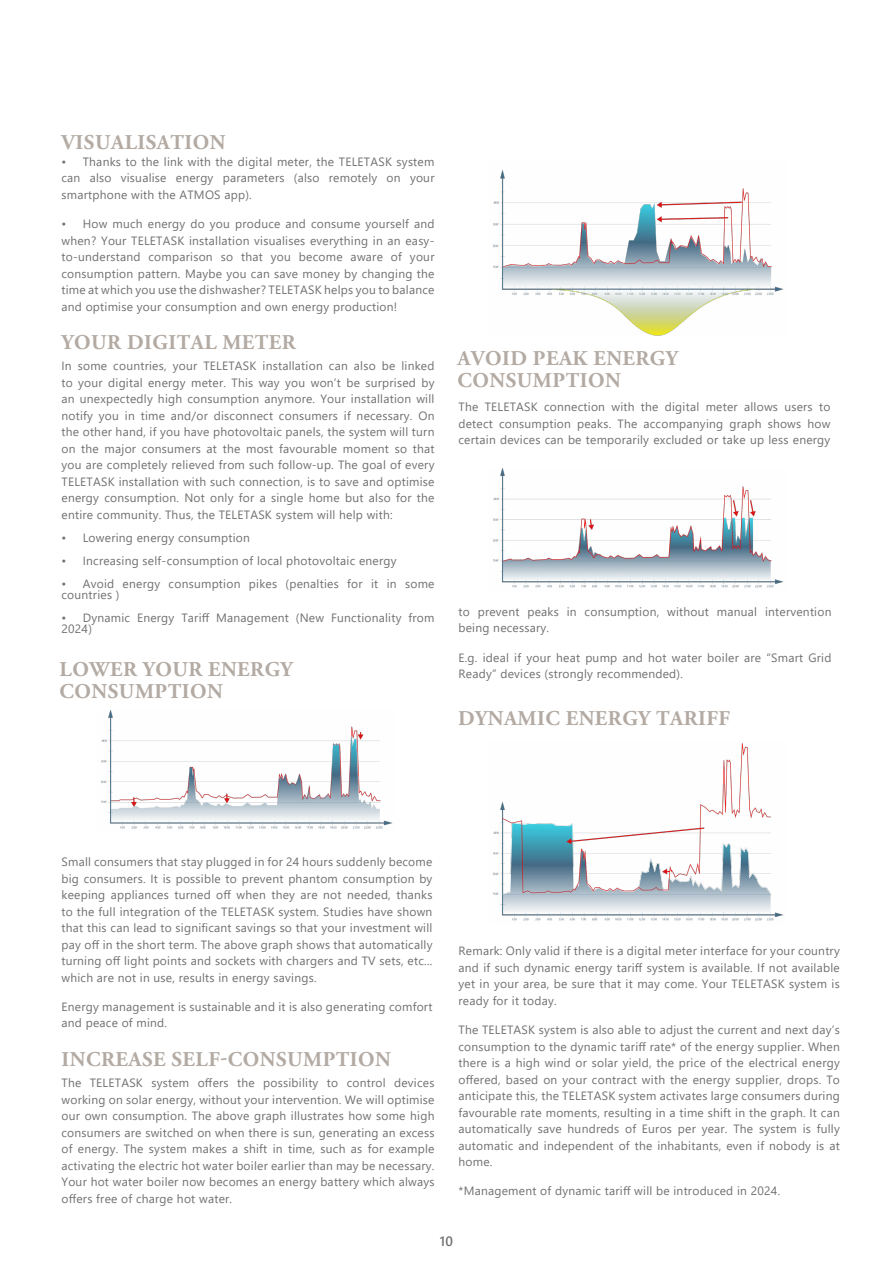
<style>
.page{position:relative;width:893px;height:1263px;background:#fff}
.page>*{position:absolute;margin:0;border:0;box-sizing:border-box;transform-origin:0 0}
.t1{font:700 21px/22.5px "Adobe Garamond Pro";letter-spacing:.025em;color:#b3aaa3}
.t2{font:600 13.5px "Segoe UI";color:#70706f}
.t3{font:12px/16.5px "Segoe UI";letter-spacing:.02em;color:#70706f;text-align:justify}
</style>
<div class="page">
<img style="left:101px;top:711px;width:292px;height:118px">
<img style="left:493px;top:169px;width:291px;height:167px">
<img style="left:493px;top:468px;width:291px;height:120px">
<img style="left:493px;top:743px;width:291px;height:178px">
<h1 class="t1" style="left:62px;top:132px;width:165px">VISUALISATION</h1>
<p class="t3" style="left:62px;top:152px;width:374px">• Thanks to the link with the digital meter, the TELETASK system can also visualise energy parameters (also remotely on your smartphone with the ATMOS app).</p>
<p class="t3" style="left:62px;top:214px;width:375px">• How much energy do you produce and consume yourself and when? Your TELETASK installation visualises everything in an easy&shy;to-understand comparison so that you become aware of your consumption pattern. Maybe you can save money by changing the time at which you use the dishwasher? TELETASK helps you to balance and optimise your consumption and own energy production!</p>
<h1 class="t1" style="left:62px;top:332px;width:236px">YOUR DIGITAL METER</h1>
<p class="t3" style="left:62px;top:357px;width:375px">In some countries, your TELETASK installation can also be linked to your digital energy meter. This way you won’t be surprised by an unexpectedly high consumption anymore. Your installation will notify you in time and/or disconnect consumers if necessary. On the other hand, if you have photovoltaic panels, the system will turn on the major consumers at the most favourable moment so that you are completely relieved from such follow-up. The goal of every TELETASK installation with such connection, is to save and optimise energy consumption. Not only for a single home but also for the entire community. Thus, the TELETASK system will help with:</p>
<p class="t3" style="left:62px;top:528px;width:190px">• Lowering energy consumption</p>
<p class="t3" style="left:62px;top:552px;width:337px">• Increasing self-consumption of local photovoltaic energy</p>
<p class="t3" style="left:62px;top:578px;width:374px;line-height:10.5px">• Avoid energy consumption pikes (penalties for it in some countries )</p>
<p class="t3" style="left:62px;top:612px;width:374px;line-height:10.5px">• Dynamic Energy Tariff Management (New Functionality from<br>2024)</p>
<h1 class="t1" style="left:60px;top:658px;width:235px">LOWER YOUR ENERGY<br>CONSUMPTION</h1>
<h1 class="t1" style="left:458px;top:347px;width:222px">AVOID PEAK ENERGY<br>CONSUMPTION</h1>
<p class="t3" style="left:458px;top:398px;width:373px">The TELETASK connection with the digital meter allows users to detect consumption peaks. The accompanying graph shows how certain devices can be temporarily excluded or take up less energy</p>
<p class="t3" style="left:458px;top:602px;width:374px">to prevent peaks in consumption, without manual intervention being necessary.</p>
<p class="t3" style="left:458px;top:648px;width:374px">E.g. ideal if your heat pump and hot water boiler are “Smart Grid<br>Ready” devices (strongly recommended).</p>
<h1 class="t1" style="left:458px;top:708px;width:273px">DYNAMIC ENERGY TARIFF</h1>
<p class="t3" style="left:62px;top:852px;width:372px">Small consumers that stay plugged in for 24 hours suddenly become big consumers. It is possible to prevent phantom consumption by keeping appliances turned off when they are not needed, thanks to the full integration of the TELETASK system. Studies have shown that this can lead to significant savings so that your investment will pay off in the short term. The above graph shows that automatically turning off light points and sockets with chargers and TV sets, etc... which are not in use, results in energy savings.</p>
<p class="t3" style="left:62px;top:997px;width:372px">Energy management is sustainable and it is also generating comfort and peace of mind.</p>
<h1 class="t1" style="left:62px;top:1048px;width:331px">INCREASE SELF-CONSUMPTION</h1>
<p class="t3" style="left:62px;top:1074px;width:375px">The TELETASK system offers the possibility to control devices working on solar energy, without your intervention. We will optimise our own consumption. The above graph illustrates how some high consumers are switched on when there is sun, generating an excess of energy. The system makes a shift in time, such as for example activating the electric hot water boiler earlier than may be necessary.<br>Your hot water boiler now becomes an energy battery which always offers free of charge hot water.</p>
<p class="t3" style="left:458px;top:942px;width:383px">Remark: Only valid if there is a digital meter interface for your country and if such dynamic energy tariff system is available. If not available yet in your area, be sure that it may come. Your TELETASK system is ready for it today.</p>
<p class="t3" style="left:458px;top:1020px;width:383px">The TELETASK system is also able to adjust the current and next day’s consumption to the dynamic tariff rate* of the energy supplier. When there is a high wind or solar yield, the price of the electrical energy offered, based on your contract with the energy supplier, drops. To anticipate this, the TELETASK system activates large consumers during favourable rate moments, resulting in a time shift in the graph. It can automatically save hundreds of Euros per year. The system is fully automatic and independent of the inhabitants, even if nobody is at home.</p>
<p class="t3" style="left:458px;top:1182px;width:323px">*Management of dynamic tariff will be introduced in 2024.</p>
<p class="t2" style="left:440px;top:1228px;width:15px">10</p>
</div>
